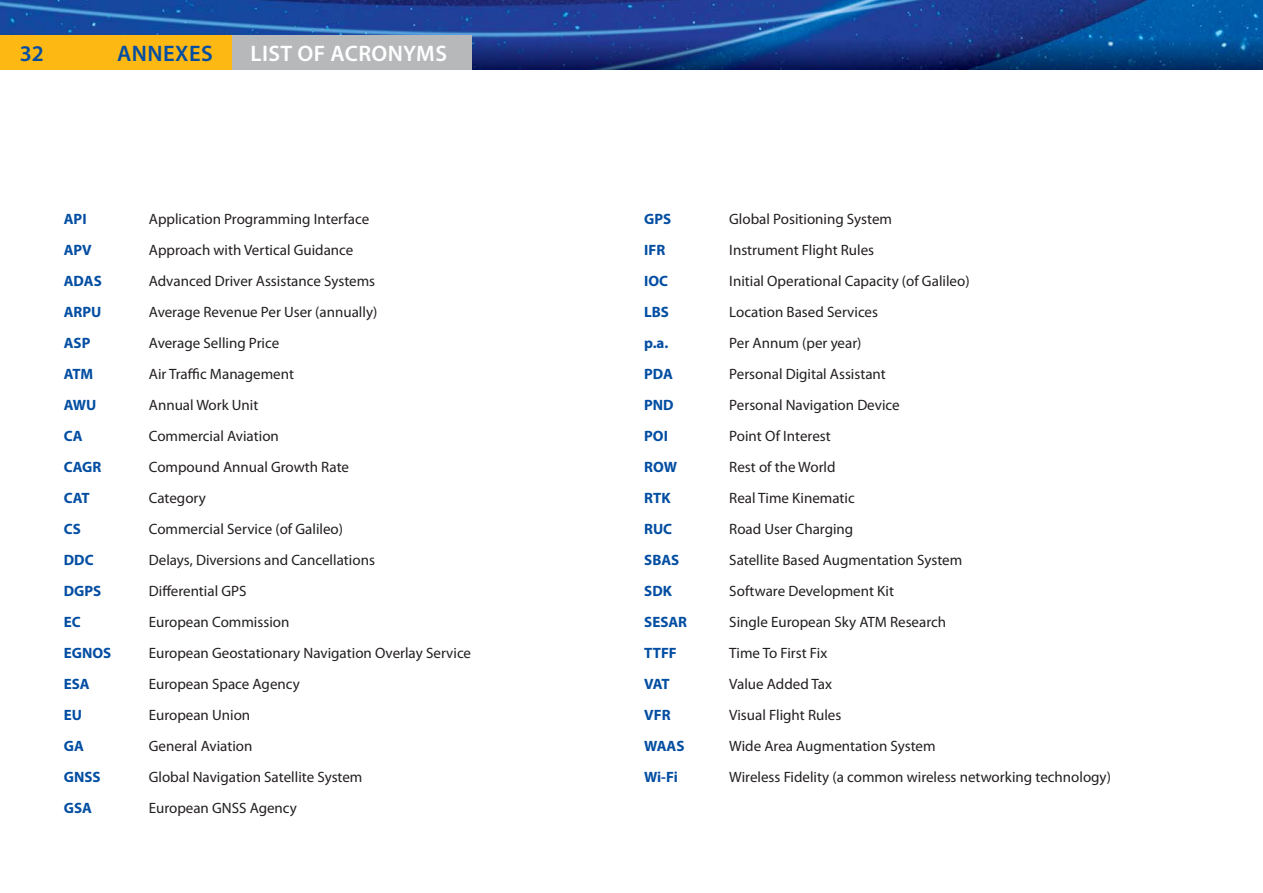
<style>
.page{position:relative;width:1263px;height:893px;background:#fff}
.page>*{position:absolute;margin:0;border:0;box-sizing:border-box;transform-origin:0 0}
.t1{font:600 22.5px "Myriad Pro";letter-spacing:.02em;color:#fff}
.t2{font:600 22.5px "Myriad Pro";letter-spacing:.02em;color:#034ea2}
.t3{font:15px "Myriad Pro";color:#231f20}
.t4{font:700 15px "Myriad Pro";color:#034ea2}
</style>
<div class="page">
<img style="left:0;top:69px;width:1263px;height:1px">
<img style="left:0;top:0;width:1263px;height:69px">
<div style="left:0;top:35px;width:310px;height:34px;background:#fdb813"></div>
<div style="left:232px;top:35px;width:240px;height:34px;background:#b6b8ba"></div>
<h1 class="t2" style="left:20px;top:45px;width:26px">32</h1>
<h1 class="t2" style="left:117px;top:45px;width:97px">ANNEXES</h1>
<h1 class="t1" style="left:251px;top:45px;width:198px">LIST OF ACRONYMS</h1>
<p class="t4" style="left:64px;top:213px;width:24px">API</p>
<p class="t3" style="left:149px;top:213px;width:222px">Application Programming Interface</p>
<p class="t4" style="left:64px;top:244px;width:29px">APV</p>
<p class="t3" style="left:149px;top:244px;width:206px">Approach with Vertical Guidance</p>
<p class="t4" style="left:64px;top:275px;width:39px">ADAS</p>
<p class="t3" style="left:149px;top:275px;width:228px">Advanced Driver Assistance Systems</p>
<p class="t4" style="left:64px;top:306px;width:39px">ARPU</p>
<p class="t3" style="left:149px;top:306px;width:230px">Average Revenue Per User (annually)</p>
<p class="t4" style="left:64px;top:337px;width:28px">ASP</p>
<p class="t3" style="left:149px;top:337px;width:132px">Average Selling Price</p>
<p class="t4" style="left:64px;top:368px;width:31px">ATM</p>
<p class="t3" style="left:149px;top:368px;width:147px">Air Traffic Management</p>
<p class="t4" style="left:64px;top:399px;width:34px">AWU</p>
<p class="t3" style="left:149px;top:399px;width:111px">Annual Work Unit</p>
<p class="t4" style="left:64px;top:430px;width:20px">CA</p>
<p class="t3" style="left:149px;top:430px;width:132px">Commercial Aviation</p>
<p class="t4" style="left:64px;top:461px;width:39px">CAGR</p>
<p class="t3" style="left:149px;top:461px;width:202px">Compound Annual Growth Rate</p>
<p class="t4" style="left:64px;top:492px;width:27px">CAT</p>
<p class="t3" style="left:149px;top:492px;width:59px">Category</p>
<p class="t4" style="left:64px;top:523px;width:19px">CS</p>
<p class="t3" style="left:149px;top:523px;width:196px">Commercial Service (of Galileo)</p>
<p class="t4" style="left:64px;top:554px;width:31px">DDC</p>
<p class="t3" style="left:149px;top:554px;width:228px">Delays, Diversions and Cancellations</p>
<p class="t4" style="left:64px;top:585px;width:39px">DGPS</p>
<p class="t3" style="left:149px;top:585px;width:99px">Differential GPS</p>
<p class="t4" style="left:64px;top:616px;width:18px">EC</p>
<p class="t3" style="left:149px;top:616px;width:142px">European Commission</p>
<p class="t4" style="left:64px;top:647px;width:49px">EGNOS</p>
<p class="t3" style="left:149px;top:647px;width:324px">European Geostationary Navigation Overlay Service</p>
<p class="t4" style="left:64px;top:678px;width:27px">ESA</p>
<p class="t3" style="left:149px;top:678px;width:153px">European Space Agency</p>
<p class="t4" style="left:64px;top:709px;width:20px">EU</p>
<p class="t3" style="left:149px;top:709px;width:103px">European Union</p>
<p class="t4" style="left:64px;top:740px;width:22px">GA</p>
<p class="t3" style="left:149px;top:740px;width:105px">General Aviation</p>
<p class="t4" style="left:64px;top:771px;width:38px">GNSS</p>
<p class="t3" style="left:149px;top:771px;width:215px">Global Navigation Satellite System</p>
<p class="t4" style="left:64px;top:802px;width:30px">GSA</p>
<p class="t3" style="left:149px;top:802px;width:150px">European GNSS Agency</p>
<p class="t4" style="left:644px;top:213px;width:29px">GPS</p>
<p class="t3" style="left:729px;top:213px;width:164px">Global Positioning System</p>
<p class="t4" style="left:644px;top:244px;width:23px">IFR</p>
<p class="t3" style="left:729px;top:244px;width:146px">Instrument Flight Rules</p>
<p class="t4" style="left:644px;top:275px;width:25px">IOC</p>
<p class="t3" style="left:729px;top:275px;width:242px">Initial Operational Capacity (of Galileo)</p>
<p class="t4" style="left:644px;top:306px;width:26px">LBS</p>
<p class="t3" style="left:729px;top:306px;width:150px">Location Based Services</p>
<p class="t4" style="left:644px;top:337px;width:26px">p.a.</p>
<p class="t3" style="left:729px;top:337px;width:134px">Per Annum (per year)</p>
<p class="t4" style="left:644px;top:368px;width:30px">PDA</p>
<p class="t3" style="left:729px;top:368px;width:158px">Personal Digital Assistant</p>
<p class="t4" style="left:644px;top:399px;width:31px">PND</p>
<p class="t3" style="left:729px;top:399px;width:172px">Personal Navigation Device</p>
<p class="t4" style="left:644px;top:430px;width:25px">POI</p>
<p class="t3" style="left:729px;top:430px;width:103px">Point Of Interest</p>
<p class="t4" style="left:644px;top:461px;width:34px">ROW</p>
<p class="t3" style="left:729px;top:461px;width:108px">Rest of the World</p>
<p class="t4" style="left:644px;top:492px;width:28px">RTK</p>
<p class="t3" style="left:729px;top:492px;width:127px">Real Time Kinematic</p>
<p class="t4" style="left:644px;top:523px;width:29px">RUC</p>
<p class="t3" style="left:729px;top:523px;width:125px">Road User Charging</p>
<p class="t4" style="left:644px;top:554px;width:37px">SBAS</p>
<p class="t3" style="left:729px;top:554px;width:234px">Satellite Based Augmentation System</p>
<p class="t4" style="left:644px;top:585px;width:29px">SDK</p>
<p class="t3" style="left:729px;top:585px;width:166px">Software Development Kit</p>
<p class="t4" style="left:644px;top:616px;width:44px">SESAR</p>
<p class="t3" style="left:729px;top:616px;width:218px">Single European Sky ATM Research</p>
<p class="t4" style="left:644px;top:647px;width:34px">TTFF</p>
<p class="t3" style="left:729px;top:647px;width:99px">Time To First Fix</p>
<p class="t4" style="left:644px;top:678px;width:27px">VAT</p>
<p class="t3" style="left:729px;top:678px;width:104px">Value Added Tax</p>
<p class="t4" style="left:644px;top:709px;width:28px">VFR</p>
<p class="t3" style="left:729px;top:709px;width:114px">Visual Flight Rules</p>
<p class="t4" style="left:644px;top:740px;width:42px">WAAS</p>
<p class="t3" style="left:729px;top:740px;width:208px">Wide Area Augmentation System</p>
<p class="t4" style="left:644px;top:771px;width:35px">Wi-Fi</p>
<p class="t3" style="left:729px;top:771px;width:383px">Wireless Fidelity (a common wireless networking technology)</p>
</div>
